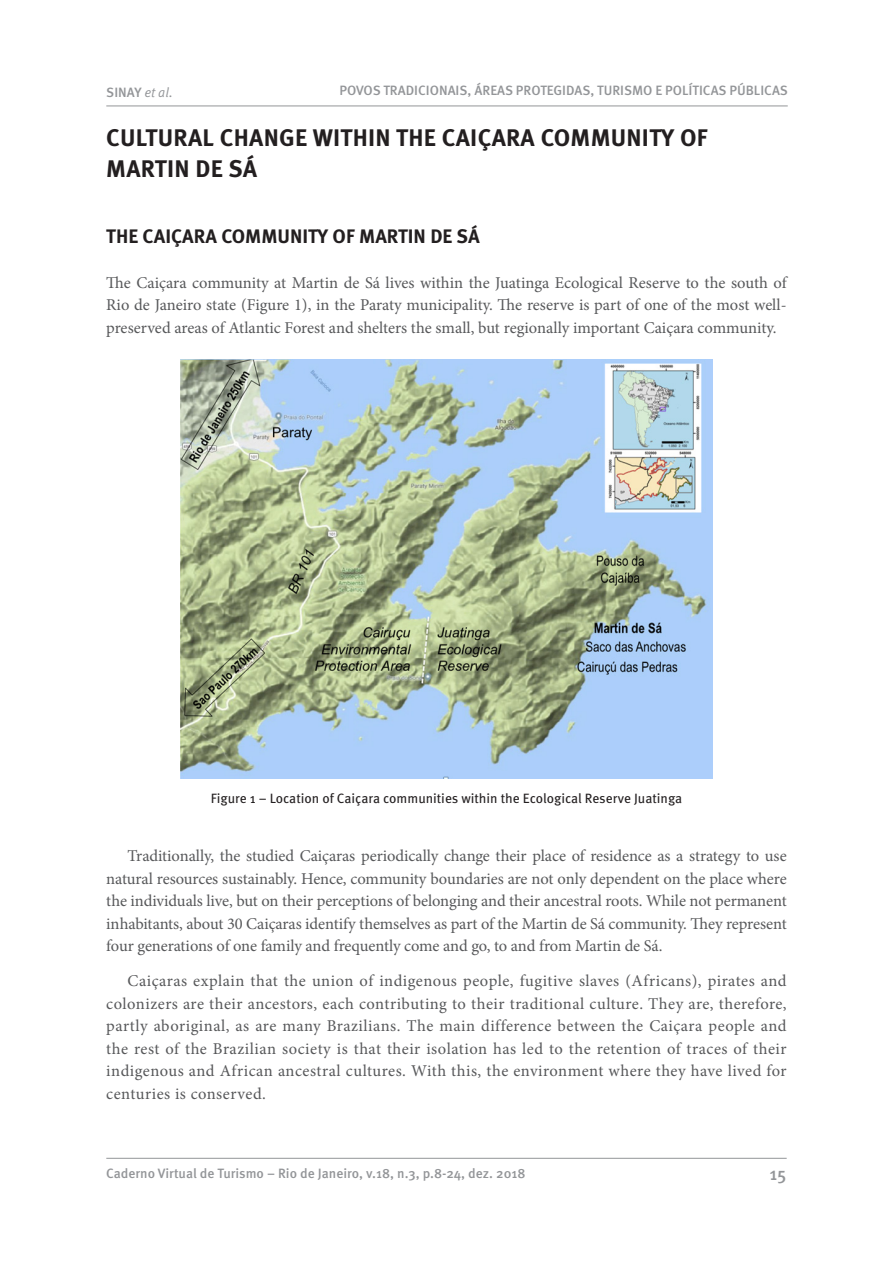
<style>
.page{position:relative;width:893px;height:1263px;background:#fff}
.page>*{position:absolute;margin:0;border:0;box-sizing:border-box;transform-origin:0 0}
.Subtitulo_1{font:700 24px/30.9px "Meta Pro";letter-spacing:.01em;color:#231f20}
.Subtitulo_2{font:700 19.5px "Meta Pro";color:#231f20}
.t1{font:500 18px "Meta Pro";color:#939598}
.Corpo_de_texto{font:16.5px/22.5px "Minion Pro";letter-spacing:.01em;color:#57585a;text-align:justify}
.Corpo_de_texto_sem_e{font:16.5px/22.5px "Minion Pro";color:#57585a;text-align:justify}
.t2{font:500 13.5px "Meta Pro";color:#939598}
.Legenda{font:13.5px "Meta Pro";color:#231f20}
.s1{font-weight:400;font-style:italic}
</style>
<div class="page">
<hr style="left:106px;top:106px;width:682px;height:1px;background:#939598">
<hr style="left:106px;top:1158px;width:681px;height:1px;background:#939598">
<img style="left:180px;top:359px;width:533px;height:419px">
<p class="t2" style="left:106px;top:84px;width:68px">SINAY <span class="s1">et al.</span></p>
<p class="t2" style="left:340px;top:82px;width:450px">POVOS TRADICIONAIS, ÁREAS PROTEGIDAS, TURISMO E POLÍTICAS PÚBLICAS</p>
<p class="Subtitulo_1" style="left:106px;top:123px;width:603px">CULTURAL CHANGE WITHIN THE CAIÇARA COMMUNITY OF<br>MARTIN DE SÁ</p>
<p class="Subtitulo_2" style="left:106px;top:224px;width:375px">THE CAIÇARA COMMUNITY OF MARTIN DE SÁ</p>
<p class="Corpo_de_texto_sem_e" style="left:106px;top:271px;width:682px">The Caiçara community at Martin de Sá lives within the Juatinga Ecological Reserve to the south of Rio de Janeiro state (Figure 1), in the Paraty municipality. The reserve is part of one of the most well&shy;preserved areas of Atlantic Forest and shelters the small, but regionally important Caiçara community.</p>
<p class="Legenda" style="left:211px;top:790px;width:473px">Figure 1 – Location of Caiçara communities within the Ecological Reserve Juatinga</p>
<p class="Corpo_de_texto" style="left:106px;top:845px;width:682px;text-indent:21px">Traditionally, the studied Caiçaras periodically change their place of residence as a strategy to use natural resources sustainably. Hence, community boundaries are not only dependent on the place where the individuals live, but on their perceptions of belonging and their ancestral roots. While not permanent inhabitants, about 30 Caiçaras identify themselves as part of the Martin de Sá community. They represent four generations of one family and frequently come and go, to and from Martin de Sá.</p>
<p class="Corpo_de_texto" style="left:106px;top:970px;width:682px;text-indent:21px">Caiçaras explain that the union of indigenous people, fugitive slaves (Africans), pirates and colonizers are their ancestors, each contributing to their traditional culture. They are, therefore, partly aboriginal, as are many Brazilians. The main difference between the Caiçara people and the rest of the Brazilian society is that their isolation has led to the retention of traces of their indigenous and African ancestral cultures. With this, the environment where they have lived for centuries is conserved.</p>
<p class="t2" style="left:106px;top:1165px;width:421px">Caderno Virtual de Turismo – Rio de Janeiro, v.18, n.3, p.8-24, dez. 2018</p>
<p class="t1" style="left:769px;top:1162px;width:19px">15</p>
</div>
